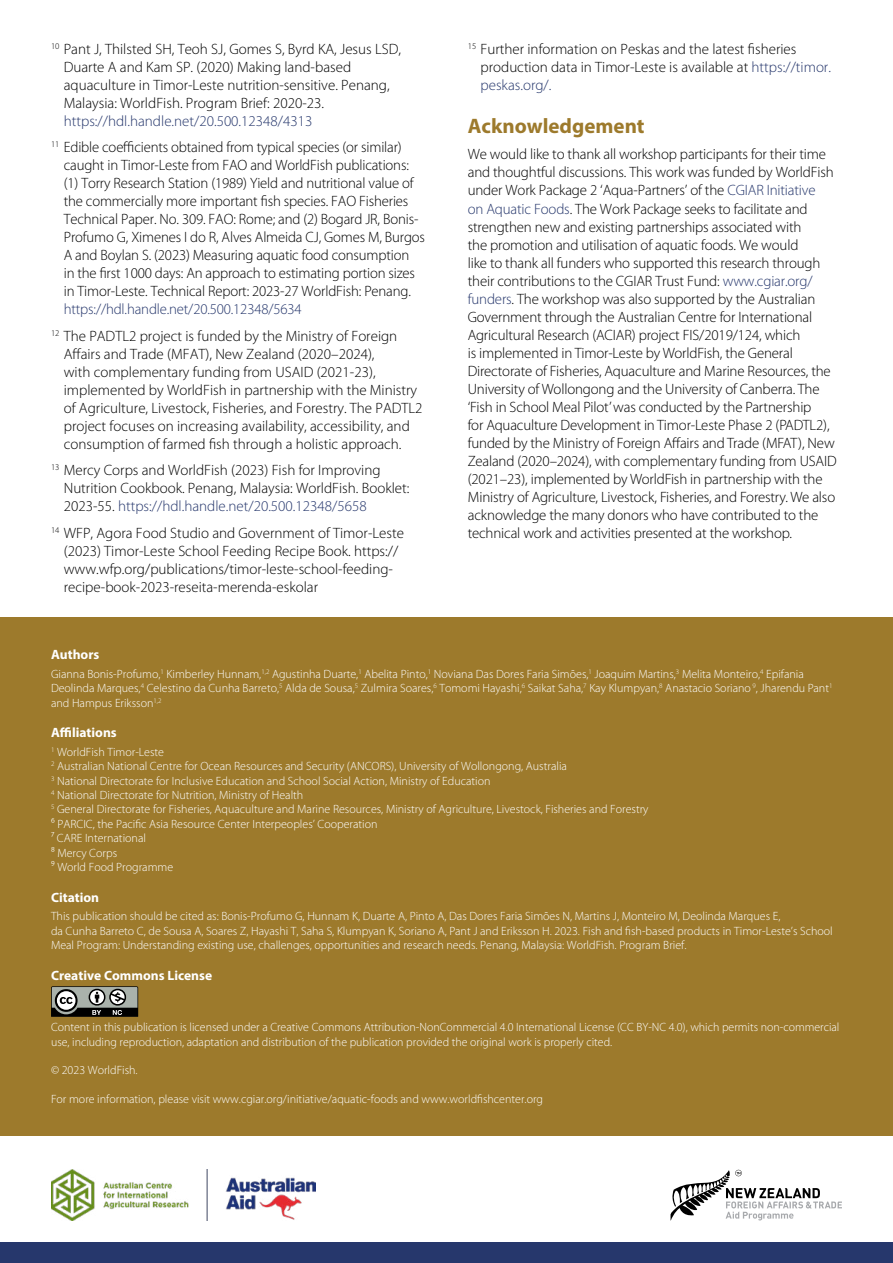
<style>
.page{position:relative;width:893px;height:1263px;background:#fff}
.page>*{position:absolute;margin:0;border:0;box-sizing:border-box;transform-origin:0 0}
.t1{font:700 21px "Myriad Pro";color:#9d7a2c}
.t2{font:300 15px/18px "Myriad Pro";letter-spacing:-.01em;color:#000}
.t3{font:700 13.5px "Myriad Pro";color:#fff}
.t4{font:300 12px/14.4px "Myriad Pro";color:#fff}
.s1{color:#26376c}
</style>
<div class="page">
<div style="left:0;top:1242px;width:893px;height:21px;background:#26376c"></div>
<div style="left:0;top:617px;width:893px;height:518px;background:#9d7a2c"></div>
<svg style="left:51px;top:986px;width:87px;height:31px;background:#717470"></svg>
<img style="left:51px;top:1170px;width:265px;height:50px">
<svg style="left:670px;top:1170px;width:172px;height:50px"></svg>
<p class="t2" style="left:64px;top:40px;width:339px;text-indent:-13px"><sup>10</sup> Pant J, Thilsted SH, Teoh SJ, Gomes S, Byrd KA, Jesus LSD, Duarte A and Kam SP. (2020) Making land-based aquaculture in Timor-Leste nutrition-sensitive. Penang, Malaysia: WorldFish. Program Brief: 2020-23.</p>
<p class="t2" style="left:51px;top:108px;width:352px;line-height:26.5px;text-indent:13px"><span class="s1">https://hdl.handle.net/20.500.12348/4313<br></span><sup>11</sup> Edible coefficients obtained from typical species (or similar)</p>
<p class="t2" style="left:64px;top:157px;width:363px">caught in Timor-Leste from FAO and WorldFish publications: (1) Torry Research Station (1989) Yield and nutritional value of the commercially more important fish species. FAO Fisheries Technical Paper. No. 309. FAO: Rome; and (2) Bogard JR, Bonis-Profumo G, Ximenes I do R, Alves Almeida CJ, Gomes M, Burgos A and Boylan S. (2023) Measuring aquatic food consumption<br>in the first 1000 days: An approach to estimating portion sizes in Timor-Leste. Technical Report: 2023-27 WorldFish: Penang.</p>
<p class="t2" style="left:51px;top:296px;width:348px;line-height:26.5px;text-indent:13px"><span class="s1">https://hdl.handle.net/20.500.12348/5634<br></span><sup>12</sup> The PADTL2 project is funded by the Ministry of Foreign</p>
<p class="t2" style="left:64px;top:345px;width:360px">Affairs and Trade (MFAT), New Zealand (2020–2024),<br>with complementary funding from USAID (2021-23), implemented by WorldFish in partnership with the Ministry of Agriculture, Livestock, Fisheries, and Forestry. The PADTL2 project focuses on increasing availability, accessibility, and consumption of farmed fish through a holistic approach.</p>
<p class="t2" style="left:64px;top:462px;width:347px;text-indent:-13px"><sup>13</sup> Mercy Corps and WorldFish (2023) Fish for Improving<br>Nutrition Cookbook. Penang, Malaysia: WorldFish. Booklet:<br>2023-55. <span class="s1">https://hdl.handle.net/20.500.12348/5658</span></p>
<p class="t2" style="left:64px;top:524px;width:342px;text-indent:-13px"><sup>14</sup> WFP, Agora Food Studio and Government of Timor-Leste (2023) Timor-Leste School Feeding Recipe Book. https:// www.wfp.org/publications/timor-leste-school-feeding&shy;recipe-book-2023-reseita-merenda-eskolar</p>
<p class="t2" style="left:480px;top:40px;width:352px;text-indent:-13px"><sup>15</sup> Further information on Peskas and the latest fisheries production data in Timor-Leste is available at <span class="s1">https://timor. peskas.org/.</span></p>
<h1 class="t1" style="left:468px;top:112px;width:178px">Acknowledgement</h1>
<p class="t2" style="left:468px;top:146px;width:370px">We would like to thank all workshop participants for their time and thoughtful discussions. This work was funded by WorldFish under Work Package 2 ‘Aqua-Partners’ of the <span class="s1">CGIAR Initiative<br>on Aquatic Foods</span>. The Work Package seeks to facilitate and strengthen new and existing partnerships associated with<br>the promotion and utilisation of aquatic foods. We would<br>like to thank all funders who supported this research through their contributions to the CGIAR Trust Fund: <span class="s1">www.cgiar.org/ funders</span>. The workshop was also supported by the Australian Government through the Australian Centre for International Agricultural Research (ACIAR) project FIS/2019/124, which<br>is implemented in Timor-Leste by WorldFish, the General Directorate of Fisheries, Aquaculture and Marine Resources, the University of Wollongong and the University of Canberra. The ‘Fish in School Meal Pilot’ was conducted by the Partnership<br>for Aquaculture Development in Timor-Leste Phase 2 (PADTL2), funded by the Ministry of Foreign Affairs and Trade (MFAT), New Zealand (2020–2024), with complementary funding from USAID (2021–23), implemented by WorldFish in partnership with the Ministry of Agriculture, Livestock, Fisheries, and Forestry. We also acknowledge the many donors who have contributed to the technical work and activities presented at the workshop.</p>
<p class="t3" style="left:51px;top:646px;width:50px">Authors</p>
<p class="t4" style="left:51px;top:667px;width:783px">Gianna Bonis-Profumo,<sup>1</sup> Kimberley Hunnam,<sup>1,2</sup> Agustinha Duarte,<sup>1</sup> Abelita Pinto,<sup>1</sup> Noviana Das Dores Faria Simões,<sup>1</sup> Joaquim Martins,<sup>3</sup> Melita Monteiro,<sup>4</sup> Epifania<br>Deolinda Marques,<sup>4</sup> Celestino da Cunha Barreto,<sup>5</sup> Alda de Sousa,<sup>5</sup> Zulmira Soares,<sup>6</sup> Tomomi Hayashi,<sup>6</sup> Saikat Saha,<sup>7</sup> Kay Klumpyan,<sup>8</sup> Anastacio Soriano <sup>9</sup>, Jharendu Pant<sup>1 </sup>and Hampus Eriksson<sup>1,2</sup></p>
<p class="t3" style="left:51px;top:724px;width:67px">Affiliations</p>
<p class="t4" style="left:51px;top:745px;width:599px"><sup>1</sup> WorldFish Timor-Leste<br><sup>2</sup> Australian National Centre for Ocean Resources and Security (ANCORS), University of Wollongong, Australia<br><sup>3</sup> National Directorate for Inclusive Education and School Social Action, Ministry of Education<br><sup>4</sup> National Directorate for Nutrition, Ministry of Health<br><sup>5</sup> General Directorate for Fisheries, Aquaculture and Marine Resources, Ministry of Agriculture, Livestock, Fisheries and Forestry ⁶ PARCIC, the Pacific Asia Resource Center Interpeoples’ Cooperation<br>⁷ CARE International<br>⁸ Mercy Corps<br>⁹ World Food Programme</p>
<p class="t3" style="left:51px;top:888px;width:50px">Citation</p>
<p class="t4" style="left:51px;top:909px;width:783px">This publication should be cited as: Bonis-Profumo G, Hunnam K, Duarte A, Pinto A, Das Dores Faria Simões N, Martins J, Monteiro M, Deolinda Marques E,<br>da Cunha Barreto C, de Sousa A, Soares Z, Hayashi T, Saha S, Klumpyan K, Soriano A, Pant J and Eriksson H. 2023. Fish and fish-based products in Timor-Leste’s School<br>Meal Program: Understanding existing use, challenges, opportunities and research needs. Penang, Malaysia: WorldFish. Program Brief.</p>
<p class="t3" style="left:51px;top:966px;width:163px">Creative Commons License</p>
<p class="t4" style="left:51px;top:1020px;width:790px">Content in this publication is licensed under a Creative Commons Attribution-NonCommercial 4.0 International License (CC BY-NC 4.0), which permits non-commercial use, including reproduction, adaptation and distribution of the publication provided the original work is properly cited.</p>
<p class="t4" style="left:51px;top:1063px;width:88px">© 2023 WorldFish.</p>
<p class="t4" style="left:51px;top:1092px;width:494px">For more information, please visit www.cgiar.org/initiative/aquatic-foods and www.worldfishcenter.org</p>
</div>
